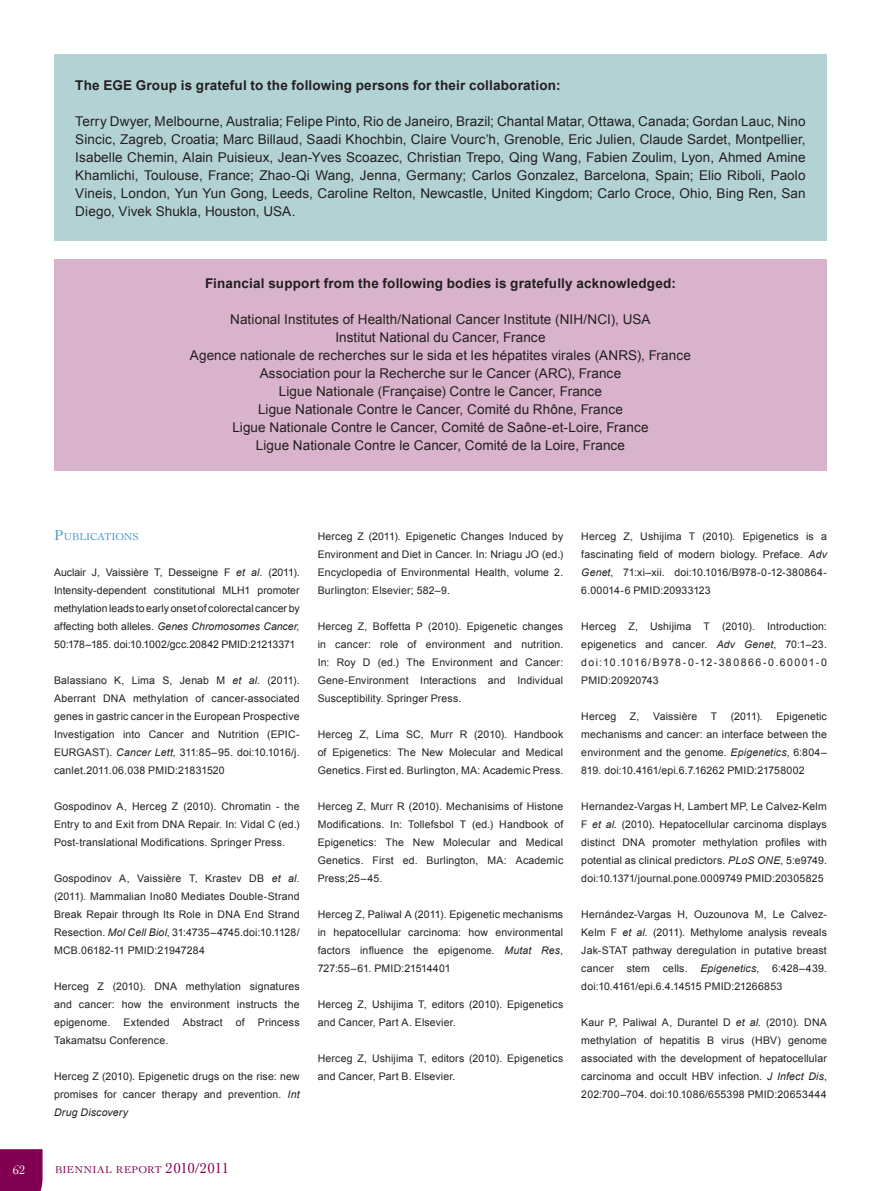
<style>
.page{position:relative;width:881px;height:1191px;background:#fff}
.page>*{position:absolute;margin:0;border:0;box-sizing:border-box;transform-origin:0 0}
.t1{font:13.5px/18px "Arial";letter-spacing:.005em;color:#231f20;text-align:justify}
.t2{font:700 13.5px "Arial";letter-spacing:.015em;color:#231f20}
.t3{font:12.75px "Cochin";color:#fff}
.t4{font:10.5px/18px "Arial";letter-spacing:.015em;color:#231f20;text-align:justify}
.t5{font:10.5px "Cochin";letter-spacing:.03em;color:#820052}
.t6{font:10.5px "Cochin";letter-spacing:-.005em;color:#4194d0}
.s1{font-size:15px}
.s2{font-style:italic}
</style>
<div class="page">
<div style="left:0;top:1149px;width:43px;height:42px;background:#820052"></div>
<div style="left:54px;top:259px;width:772px;height:212px;background:#d9b3cb"></div>
<div style="left:54px;top:54px;width:772px;height:186px;background:#b3d2d4"></div>
<p class="t2" style="left:75px;top:76px;width:486px">The EGE Group is grateful to the following persons for their collaboration:</p>
<p class="t1" style="left:75px;top:112px;width:731px">Terry Dwyer, Melbourne, Australia; Felipe Pinto, Rio de Janeiro, Brazil; Chantal Matar, Ottawa, Canada; Gordan Lauc, Nino Sincic, Zagreb, Croatia; Marc Billaud, Saadi Khochbin, Claire Vourc’h, Grenoble, Eric Julien, Claude Sardet, Montpellier, Isabelle Chemin, Alain Puisieux, Jean-Yves Scoazec, Christian Trepo, Qing Wang, Fabien Zoulim, Lyon, Ahmed Amine Khamlichi, Toulouse, France; Zhao-Qi Wang, Jenna, Germany; Carlos Gonzalez, Barcelona, Spain; Elio Riboli, Paolo Vineis, London, Yun Yun Gong, Leeds, Caroline Relton, Newcastle, United Kingdom; Carlo Croce, Ohio, Bing Ren, San Diego, Vivek Shukla, Houston, USA.</p>
<p class="t2" style="left:205px;top:274px;width:472px">Financial support from the following bodies is gratefully acknowledged:</p>
<p class="t1" style="left:230px;top:310px;width:422px">National Institutes of Health/National Cancer Institute (NIH/NCI), USA</p>
<p class="t1" style="left:335px;top:328px;width:211px">Institut National du Cancer, France</p>
<p class="t1" style="left:190px;top:346px;width:502px">Agence nationale de recherches sur le sida et les hépatites virales (ANRS), France</p>
<p class="t1" style="left:260px;top:364px;width:363px">Association pour la Recherche sur le Cancer (ARC), France</p>
<p class="t1" style="left:279px;top:382px;width:324px">Ligue Nationale (Française) Contre le Cancer, France</p>
<p class="t1" style="left:258px;top:400px;width:366px">Ligue Nationale Contre le Cancer, Comité du Rhône, France</p>
<p class="t1" style="left:232px;top:418px;width:417px">Ligue Nationale Contre le Cancer, Comité de Saône-et-Loire, France</p>
<p class="t1" style="left:256px;top:436px;width:370px">Ligue Nationale Contre le Cancer, Comité de la Loire, France</p>
<p class="t6" style="left:54px;top:530px;width:86px"><span class="s1">P</span>UBLICATIONS</p>
<p class="t4" style="left:54px;top:563px;width:247px">Auclair J, Vaissière T, Desseigne F <span class="s2">et al.</span> (2011).<br>Intensity-dependent constitutional MLH1 promoter methylation leads to early onset of colorectal cancer by affecting both alleles. <span class="s2">Genes Chromosomes Cancer, </span>50:178–185. doi:10.1002/gcc.20842 PMID:21213371</p>
<p class="t4" style="left:54px;top:671px;width:247px">Balassiano K, Lima S, Jenab M <span class="s2">et al.</span> (2011).<br>Aberrant DNA methylation of cancer-associated genes in gastric cancer in the European Prospective Investigation into Cancer and Nutrition (EPIC-EURGAST). <span class="s2">Cancer Lett</span>, 311:85–95. doi:10.1016/j. canlet.2011.06.038 PMID:21831520</p>
<p class="t4" style="left:54px;top:797px;width:247px">Gospodinov A, Herceg Z (2010). Chromatin - the Entry to and Exit from DNA Repair. In: Vidal C (ed.)<br>Post-translational Modifications. Springer Press.</p>
<p class="t4" style="left:54px;top:869px;width:247px">Gospodinov A, Vaissière T, Krastev DB <span class="s2">et al. </span>(2011). Mammalian Ino80 Mediates Double-Strand Break Repair through Its Role in DNA End Strand Resection. <span class="s2">Mol Cell Biol</span>, 31:4735–4745.doi:10.1128/ MCB.06182-11 PMID:21947284</p>
<p class="t4" style="left:54px;top:977px;width:247px">Herceg Z (2010). DNA methylation signatures and cancer: how the environment instructs the epigenome.</p>
<p class="t4" style="left:124px;top:1013px;width:47px">Extended</p>
<p class="t4" style="left:183px;top:1013px;width:41px">Abstract</p>
<p class="t4" style="left:236px;top:1013px;width:10px">of</p>
<p class="t4" style="left:258px;top:1013px;width:43px">Princess</p>
<p class="t4" style="left:54px;top:1031px;width:116px">Takamatsu Conference.</p>
<p class="t4" style="left:54px;top:1067px;width:247px">Herceg Z (2010). Epigenetic drugs on the rise: new promises for cancer therapy and prevention. <span class="s2">Int Drug Discovery</span></p>
<p class="t3" style="left:13px;top:1161px;width:14px">62</p>
<p class="t5" style="left:55px;top:1162px;width:175px">BIENNIAL REPORT <span class="s1">2010/2011</span></p>
<p class="t4" style="left:317px;top:527px;width:247px">Herceg Z (2011). Epigenetic Changes Induced by Environment and Diet in Cancer. In: Nriagu JO (ed.)<br>Encyclopedia of Environmental Health, volume 2.<br>Burlington: Elsevier; 582–9.</p>
<p class="t4" style="left:317px;top:617px;width:247px">Herceg Z, Boffetta P (2010). Epigenetic changes in cancer: role of environment and nutrition.<br>In: Roy D (ed.) The Environment and Cancer:<br>Gene-Environment Interactions and Individual Susceptibility. Springer Press.</p>
<p class="t4" style="left:317px;top:725px;width:247px">Herceg Z, Lima SC, Murr R (2010). Handbook of Epigenetics: The New Molecular and Medical Genetics. First ed. Burlington, MA: Academic Press.</p>
<p class="t4" style="left:317px;top:797px;width:247px">Herceg Z, Murr R (2010). Mechanisims of Histone Modifications. In: Tollefsbol T (ed.) Handbook of Epigenetics: The New Molecular and Medical Genetics. First ed. Burlington, MA: Academic Press;25–45.</p>
<p class="t4" style="left:317px;top:905px;width:247px">Herceg Z, Paliwal A (2011). Epigenetic mechanisms in hepatocellular carcinoma: how environmental factors influence the epigenome. <span class="s2">Mutat Res, </span>727:55–61. PMID:21514401</p>
<p class="t4" style="left:317px;top:995px;width:247px">Herceg Z, Ushijima T, editors (2010). Epigenetics and Cancer, Part A. Elsevier.</p>
<p class="t4" style="left:317px;top:1049px;width:247px">Herceg Z, Ushijima T, editors (2010). Epigenetics and Cancer, Part B. Elsevier.</p>
<p class="t4" style="left:581px;top:527px;width:247px">Herceg Z, Ushijima T (2010). Epigenetics is a fascinating field of modern biology. Preface. <span class="s2">Adv Genet</span>, 71:xi–xii. doi:10.1016/B978-0-12-380864- 6.00014-6 PMID:20933123</p>
<p class="t4" style="left:581px;top:617px;width:247px">Herceg Z, Ushijima T (2010). Introduction: epigenetics and cancer. <span class="s2">Adv Genet</span>, 70:1–23. doi:10.1016/B978-0-12-380866-0.60001-0<br>PMID:20920743</p>
<p class="t4" style="left:581px;top:707px;width:36px">Herceg</p>
<p class="t4" style="left:629px;top:707px;width:11px">Z,</p>
<p class="t4" style="left:652px;top:707px;width:46px">Vaissière</p>
<p class="t4" style="left:710px;top:707px;width:8px">T</p>
<p class="t4" style="left:730px;top:707px;width:34px">(2011).</p>
<p class="t4" style="left:581px;top:707px;width:247px;text-indent:195px">Epigenetic mechanisms and cancer: an interface between the environment and the genome. <span class="s2">Epigenetics</span>, 6:804– 819. doi:10.4161/epi.6.7.16262 PMID:21758002</p>
<p class="t4" style="left:581px;top:797px;width:247px">Hernandez-Vargas H, Lambert MP, Le Calvez-Kelm F <span class="s2">et al.</span> (2010). Hepatocellular carcinoma displays distinct DNA promoter methylation profiles with potential as clinical predictors. <span class="s2">PLoS ONE</span>, 5:e9749. doi:10.1371/journal.pone.0009749 PMID:20305825</p>
<p class="t4" style="left:581px;top:905px;width:247px">Hernández-Vargas H, Ouzounova M, Le Calvez-Kelm F <span class="s2">et al.</span> (2011). Methylome analysis reveals Jak-STAT pathway deregulation in putative breast cancer stem cells. <span class="s2">Epigenetics</span>, 6:428–439. doi:10.4161/epi.6.4.14515 PMID:21266853</p>
<p class="t4" style="left:581px;top:1013px;width:247px">Kaur P, Paliwal A, Durantel D <span class="s2">et al.</span> (2010). DNA methylation of hepatitis B virus (HBV) genome associated with the development of hepatocellular carcinoma and occult HBV infection. <span class="s2">J Infect Dis</span>, 202:700–704. doi:10.1086/655398 PMID:20653444</p>
</div>
